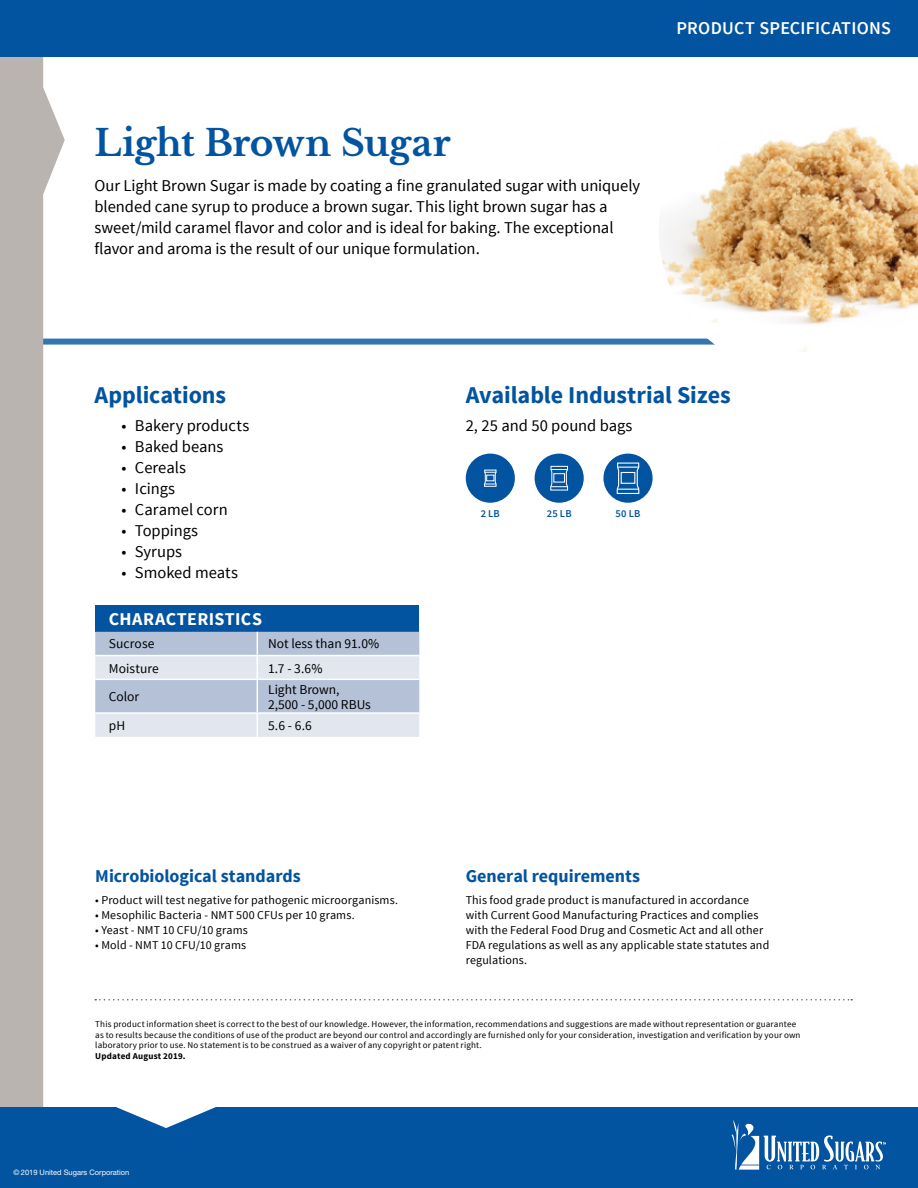
<style>
.page{position:relative;width:918px;height:1188px;background:#fff}
.page>*{position:absolute;margin:0;border:0;box-sizing:border-box;transform-origin:0 0}
.t1{font:700 36px "Libre Baskerville";letter-spacing:-.01em;color:#0354a0}
.t2{font:700 24px "Source Sans Pro";letter-spacing:-.005em;color:#0354a0}
.t3{font:700 18px "Source Sans Pro";color:#0354a0}
.t4{font:600 18px "Source Sans Pro";letter-spacing:.015em;color:#fff}
.t5{font:700 18px "Source Sans Pro";letter-spacing:.02em;color:#fff}
.t6{font:16.5px/21px "Source Sans Pro";letter-spacing:-.005em;color:#000}
.t7{font:13.5px/15px "Source Sans Pro";color:#000}
.t8{font:12px/15px "Source Sans Pro";letter-spacing:.01em;color:#000}
.t9{font:600 10.5px "Source Sans Pro";letter-spacing:.015em;color:#0354a0}
.t10{font:9px/10.5px "Source Sans Pro";letter-spacing:.02em;color:#000}
.t11{font:700 9px "Source Sans Pro";letter-spacing:.02em;color:#000}
.t12{font:7.5px "Helvetica Neue";color:#fff}
</style>
<div class="page">
<div style="left:0;top:339px;width:750px;height:6px;background:#3574b2"></div>
<svg style="left:0;top:57px;width:65px;height:1050px;fill:#bab4b0"></svg>
<div style="left:0;top:0;width:918px;height:57px;background:#0354a0"></div>
<div style="left:0;top:1107px;width:918px;height:81px;background:#0354a0"></div>
<svg style="left:731px;top:1120px;width:155px;height:50px;background:#3979b4"></svg>
<svg style="left:95px;top:999px;width:757px;height:1px"></svg>
<img style="left:659px;top:127px;width:259px;height:225px">
<div style="left:95px;top:605px;width:324px;height:27px;background:#0354a0"></div>
<svg style="left:95px;top:632px;width:324px;height:105px;background:#c9d2e1"></svg>
<hr style="left:95px;top:655px;width:162px;height:1px;background:#fff">
<hr style="left:257px;top:655px;width:162px;height:1px;background:#fff">
<hr style="left:95px;top:679px;width:162px;height:1px;background:#fff">
<hr style="left:257px;top:679px;width:162px;height:1px;background:#fff">
<hr style="left:95px;top:712px;width:162px;height:2px;background:#fff">
<hr style="left:257px;top:712px;width:162px;height:2px;background:#fff">
<div style="left:466px;top:454px;width:49px;height:49px;background:#0354a0;border-radius:50%"></div>
<svg style="left:484px;top:470px;width:13px;height:17px"></svg>
<div style="left:486px;top:475px;width:8px;height:6px;border:1px solid #fff"></div>
<div style="left:535px;top:454px;width:49px;height:49px;background:#0354a0;border-radius:50%"></div>
<svg style="left:550px;top:465px;width:18px;height:26px"></svg>
<div style="left:553px;top:473px;width:12px;height:10px;border:1px solid #fff"></div>
<div style="left:603px;top:454px;width:50px;height:49px;background:#0354a0;border-radius:50%"></div>
<svg style="left:616px;top:462px;width:24px;height:32px"></svg>
<div style="left:621px;top:472px;width:14px;height:12px;border:1px solid #fff"></div>
<h1 class="t1" style="left:94px;top:121px;width:358px">Light Brown Sugar</h1>
<p class="t6" style="left:94px;top:175px;width:547px">Our Light Brown Sugar is made by coating a fine granulated sugar with uniquely blended cane syrup to produce a brown sugar. This light brown sugar has a sweet/mild caramel flavor and color and is ideal for baking. The exceptional flavor and aroma is the result of our unique formulation.</p>
<h3 class="t4" style="left:676px;top:16px;width:216px">PRODUCT SPECIFICATIONS</h3>
<h2 class="t2" style="left:94px;top:380px;width:133px">Applications</h2>
<h3 class="t6" style="left:122px;top:415px;width:129px">• Bakery products</h3>
<h3 class="t6" style="left:122px;top:436px;width:103px">• Baked beans</h3>
<h3 class="t6" style="left:122px;top:457px;width:66px">• Cereals</h3>
<h3 class="t6" style="left:122px;top:478px;width:55px">• Icings</h3>
<h3 class="t6" style="left:122px;top:499px;width:108px">• Caramel corn</h3>
<h3 class="t6" style="left:122px;top:520px;width:78px">• Toppings</h3>
<h3 class="t6" style="left:122px;top:541px;width:62px">• Syrups</h3>
<h3 class="t6" style="left:122px;top:562px;width:118px">• Smoked meats</h3>
<h3 class="t5" style="left:109px;top:608px;width:155px">CHARACTERISTICS</h3>
<h3 class="t7" style="left:109px;top:637px;width:47px">Sucrose</h3>
<h3 class="t7" style="left:268px;top:637px;width:113px">Not less than 91.0%</h3>
<h3 class="t7" style="left:109px;top:661px;width:52px">Moisture</h3>
<h3 class="t7" style="left:268px;top:661px;width:56px">1.7 - 3.6%</h3>
<h3 class="t7" style="left:109px;top:690px;width:32px">Color</h3>
<h3 class="t7" style="left:268px;top:682px;width:104px">Light Brown,<br>2,500 - 5,000 RBUs</h3>
<h3 class="t7" style="left:109px;top:719px;width:18px">pH</h3>
<h3 class="t7" style="left:268px;top:719px;width:45px">5.6 - 6.6</h3>
<h3 class="t3" style="left:95px;top:864px;width:207px">Microbiological standards</h3>
<h3 class="t8" style="left:95px;top:892px;width:304px">• Product will test negative for pathogenic microorganisms.</h3>
<h3 class="t8" style="left:95px;top:907px;width:261px">• Mesophilic Bacteria - NMT 500 CFUs per 10 grams.</h3>
<h3 class="t8" style="left:95px;top:922px;width:154px">• Yeast - NMT 10 CFU/10 grams</h3>
<h3 class="t8" style="left:95px;top:937px;width:152px">• Mold - NMT 10 CFU/10 grams</h3>
<h2 class="t2" style="left:466px;top:380px;width:266px">Available Industrial Sizes</h2>
<h3 class="t6" style="left:466px;top:415px;width:168px">2, 25 and 50 pound bags</h3>
<p class="t9" style="left:481px;top:507px;width:21px">2 LB</p>
<p class="t9" style="left:547px;top:507px;width:26px">25 LB</p>
<p class="t9" style="left:616px;top:507px;width:26px">50 LB</p>
<h3 class="t3" style="left:466px;top:864px;width:176px">General requirements</h3>
<p class="t8" style="left:466px;top:892px;width:305px">This food grade product is manufactured in accordance with Current Good Manufacturing Practices and complies with the Federal Food Drug and Cosmetic Act and all other FDA regulations as well as any applicable state statutes and regulations.</p>
<p class="t10" style="left:95px;top:1019px;width:707px">This product information sheet is correct to the best of our knowledge. However, the information, recommendations and suggestions are made without representation or guarantee as to results because the conditions of use of the product are beyond our control and accordingly are furnished only for your consideration, investigation and verification by your own laboratory prior to use. No statement is to be construed as a waiver of any copyright or patent right.</p>
<p class="t11" style="left:95px;top:1050px;width:92px">Updated August 2019.</p>
<p class="t12" style="left:14px;top:1167px;width:117px">© 2019 United Sugars Corporation</p>
</div>
